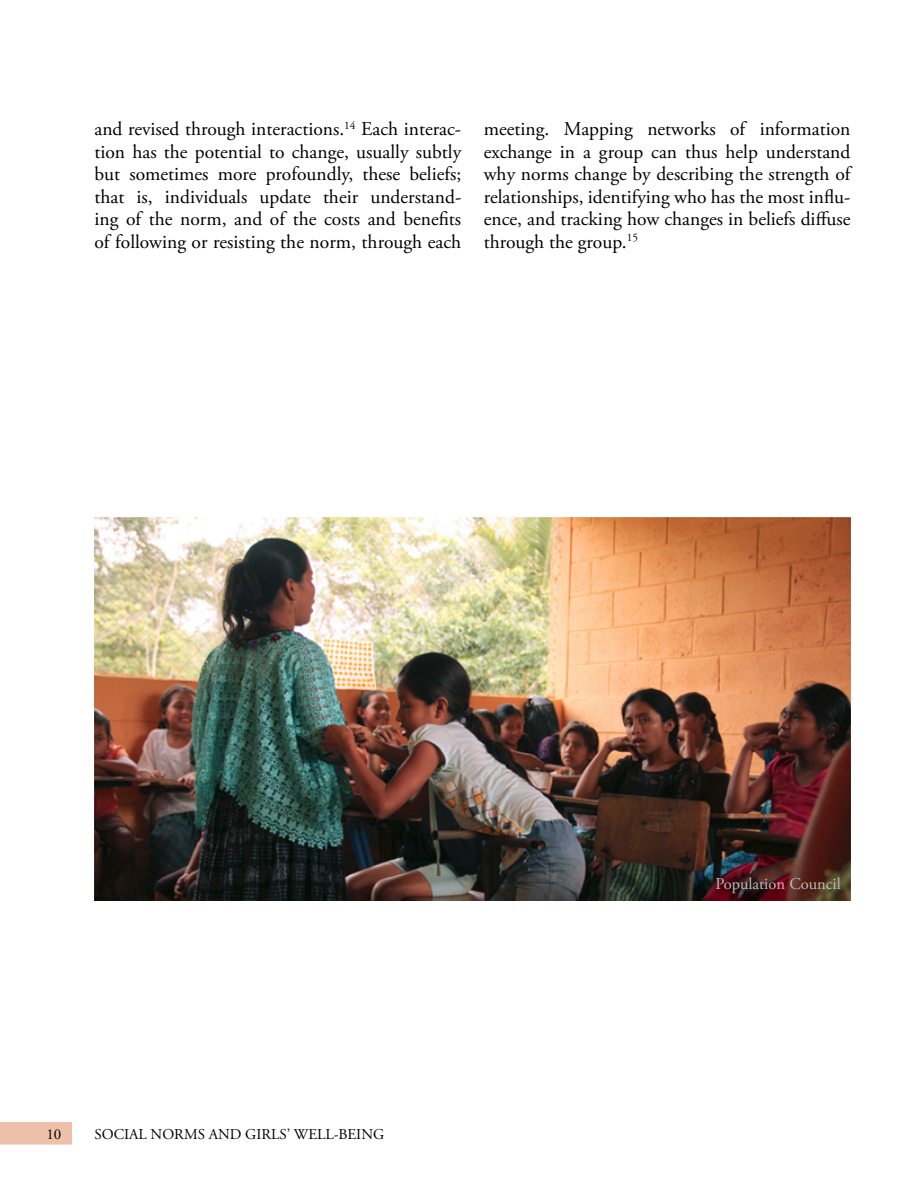
<style>
.page{position:relative;width:918px;height:1188px;background:#fff}
.page>*{position:absolute;margin:0;border:0;box-sizing:border-box;transform-origin:0 0}
.t1{font:19.5px/22.5px "Adobe Garamond Pro";color:#000;text-align:justify}
.t2{font:16.5px "Adobe Garamond Pro";color:#bcbcbc}
.t3{font:15px "Adobe Garamond Pro";color:#000}
</style>
<div class="page">
<div style="left:0;top:1122px;width:72px;height:22px;background:#edc0aa"></div>
<img style="left:94px;top:518px;width:756px;height:382px">
<p class="t1" style="left:94px;top:118px;width:368px">and revised through interactions.<sup>14</sup> Each interac&shy;tion has the potential to change, usually subtly but sometimes more profoundly, these beliefs; that is, individuals update their understand&shy;ing of the norm, and of the costs and benefits of following or resisting the norm, through each</p>
<p class="t1" style="left:484px;top:118px;width:368px">meeting. Mapping networks of information exchange in a group can thus help understand why norms change by describing the strength of relationships, identifying who has the most influ&shy;ence, and tracking how changes in beliefs diffuse through the group.<sup>15</sup></p>
<p class="t3" style="left:46px;top:1125px;width:16px">10</p>
<p class="t3" style="left:94px;top:1125px;width:291px">SOCIAL NORMS AND GIRLS’ WELL-BEING</p>
<p class="t2" style="left:716px;top:874px;width:127px">Population Council</p>
</div>
